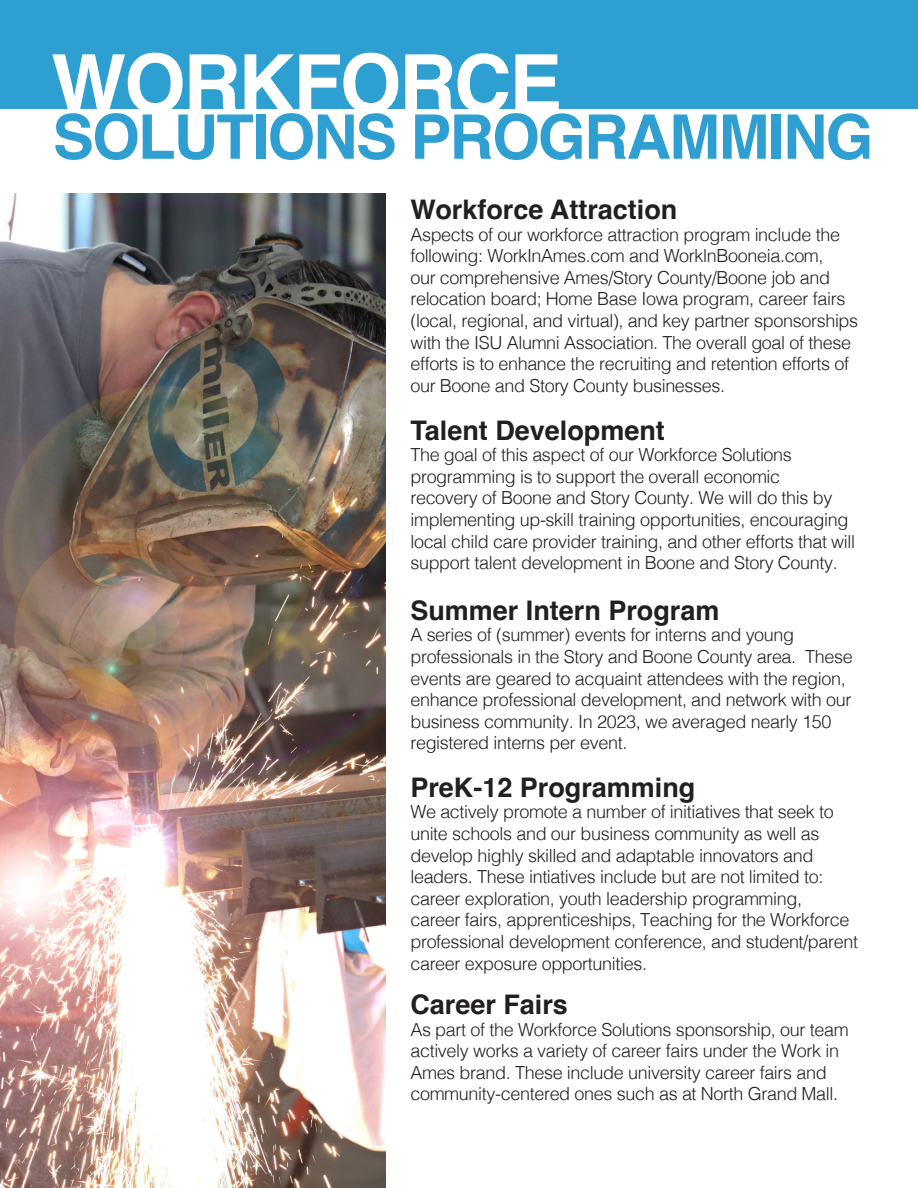
<style>
.page{position:relative;width:918px;height:1188px;background:#fff}
.page>*{position:absolute;margin:0;border:0;box-sizing:border-box;transform-origin:0 0}
.t1{font:700 79.5px "Helvetica";letter-spacing:-.03em;color:#fff}
.t2{font:700 61.5px "Helvetica";letter-spacing:-.03em;color:#2e9fd0}
.t3{font:700 27px "Helvetica";color:#231f20}
.t4{font:300 18px/21.6px "Helvetica";letter-spacing:-.02em;color:#231f20}
</style>
<div class="page">
<div style="left:0;top:0;width:918px;height:109px;background:#2d9fd0"></div>
<img style="left:0;top:193px;width:386px;height:995px">
<p class="t1" style="left:51px;top:35px;width:512px">WORKFORCE</p>
<p class="t2" style="left:53px;top:100px;width:822px">SOLUTIONS PROGRAMMING</p>
<p class="t3" style="left:410px;top:193px;width:269px">Workforce Attraction</p>
<p class="t4" style="left:410px;top:222px;width:449px">Aspects of our workforce attraction program include the following: WorkInAmes.com and WorklnBooneia.com,<br>our comprehensive Ames/Story County/Boone job and relocation board; Home Base Iowa program, career fairs (local, regional, and virtual), and key partner sponsorships with the ISU Alumni Association. The overall goal of these efforts is to enhance the recruiting and retention efforts of our Boone and Story County businesses.</p>
<p class="t3" style="left:410px;top:414px;width:256px">Talent Development</p>
<p class="t4" style="left:410px;top:443px;width:446px">The goal of this aspect of our Workforce Solutions programming is to support the overall economic<br>recovery of Boone and Story County. We will do this by implementing up-skill training opportunities, encouraging local child care provider training, and other efforts that will support talent development in Boone and Story County.</p>
<p class="t3" style="left:410px;top:594px;width:311px">Summer Intern Program</p>
<p class="t4" style="left:410px;top:623px;width:444px">A series of (summer) events for interns and young professionals in the Story and Boone County area. These events are geared to acquaint attendees with the region, enhance professional development, and network with our business community. In 2023, we averaged nearly 150 registered interns per event.</p>
<p class="t3" style="left:410px;top:771px;width:287px">PreK-12 Programming</p>
<p class="t4" style="left:410px;top:800px;width:449px">We actively promote a number of initiatives that seek to unite schools and our business community as well as develop highly skilled and adaptable innovators and leaders. These intiatives include but are not limited to: career exploration, youth leadership programming,<br>career fairs, apprenticeships, Teaching for the Workforce professional development conference, and student/parent career exposure opportunities.</p>
<p class="t3" style="left:410px;top:988px;width:159px">Career Fairs</p>
<p class="t4" style="left:410px;top:1017px;width:440px">As part of the Workforce Solutions sponsorship, our team actively works a variety of career fairs under the Work in Ames brand. These include university career fairs and community-centered ones such as at North Grand Mall.</p>
</div>
